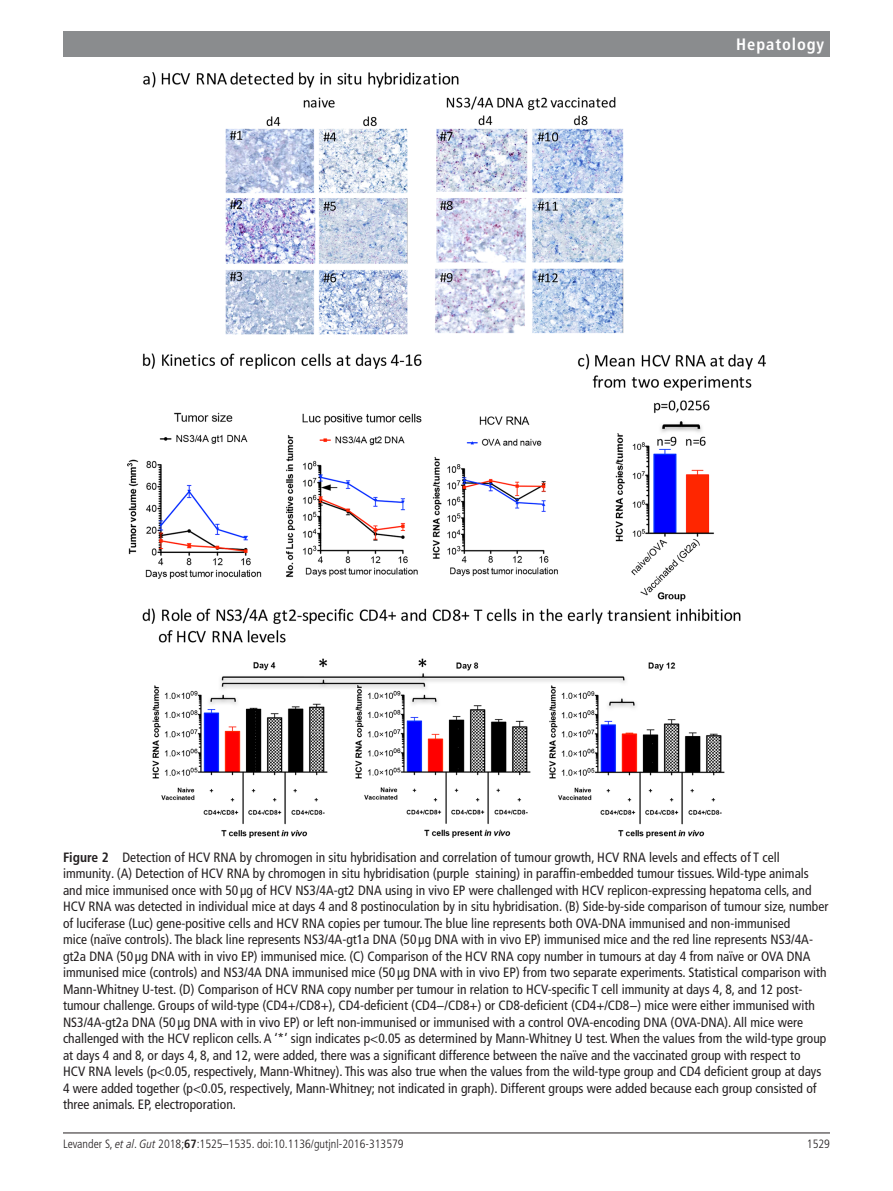
<style>
.page{position:relative;width:893px;height:1191px;background:#fff}
.page>*{position:absolute;margin:0;border:0;box-sizing:border-box;transform-origin:0 0}
.t1{font:700 condensed 16.5px "Frutiger LT Pro";letter-spacing:.055em;color:#fff}
.t2{font:condensed 13.5px/16.5px "Frutiger LT Pro";color:#231f20}
.t3{font:300 condensed 12px "Frutiger LT Pro";color:#231f20}
.s1{font-weight:700}
.s2{font-style:italic}
</style>
<div class="page">
<hr style="left:63px;top:1132px;width:767px;height:1px;background:#231f20">
<div style="left:63px;top:31px;width:767px;height:25px;background:#8a8c8e"></div>
<img style="left:127px;top:72px;width:638px;height:765px">
<p class="t1" style="left:736px;top:34px;width:90px">Hepatology</p>
<p class="t2" style="left:63px;top:849px;width:767px"><span class="s1">Figure 2</span> Detection of HCV RNA by chromogen in situ hybridisation and correlation of tumour growth, HCV RNA levels and effects of T cell immunity. (A) Detection of HCV RNA by chromogen in situ hybridisation (purple staining) in paraffin-embedded tumour tissues. Wild-type animals and mice immunised once with 50 µg of HCV NS3/4A-gt2 DNA using in vivo EP were challenged with HCV replicon-expressing hepatoma cells, and HCV RNA was detected in individual mice at days 4 and 8 postinoculation by in situ hybridisation. (B) Side-by-side comparison of tumour size, number of luciferase (Luc) gene-positive cells and HCV RNA copies per tumour. The blue line represents both OVA-DNA immunised and non-immunised<br>mice (naïve controls). The black line represents NS3/4A-gt1a DNA (50 µg DNA with in vivo EP) immunised mice and the red line represents NS3/4A&shy;gt2a DNA (50 µg DNA with in vivo EP) immunised mice. (C) Comparison of the HCV RNA copy number in tumours at day 4 from naïve or OVA DNA immunised mice (controls) and NS3/4A DNA immunised mice (50 µg DNA with in vivo EP) from two separate experiments. Statistical comparison with Mann-Whitney U-test. (D) Comparison of HCV RNA copy number per tumour in relation to HCV-specific T cell immunity at days 4, 8, and 12 post&shy;tumour challenge. Groups of wild-type (CD4+/CD8+), CD4-deficient (CD4−/CD8+) or CD8-deficient (CD4+/CD8−) mice were either immunised with NS3/4A-gt2a DNA (50 µg DNA with in vivo EP) or left non-immunised or immunised with a control OVA-encoding DNA (OVA-DNA). All mice were challenged with the HCV replicon cells. A ‘*’ sign indicates p&lt;0.05 as determined by Mann-Whitney U test. When the values from the wild-type group at days 4 and 8, or days 4, 8, and 12, were added, there was a significant difference between the naïve and the vaccinated group with respect to<br>HCV RNA levels (p&lt;0.05, respectively, Mann-Whitney). This was also true when the values from the wild-type group and CD4 deficient group at days 4 were added together (p&lt;0.05, respectively, Mann-Whitney; not indicated in graph). Different groups were added because each group consisted of three animals. EP, electroporation.</p>
<p class="t3" style="left:63px;top:1136px;width:342px">Levander S, <span class="s2">et al</span>. <span class="s2">Gut</span> 2018;<span class="s1">67</span>:1525–1535. doi:10.1136/gutjnl-2016-313579</p>
<p class="t3" style="left:807px;top:1136px;width:25px">1529</p>
</div>
